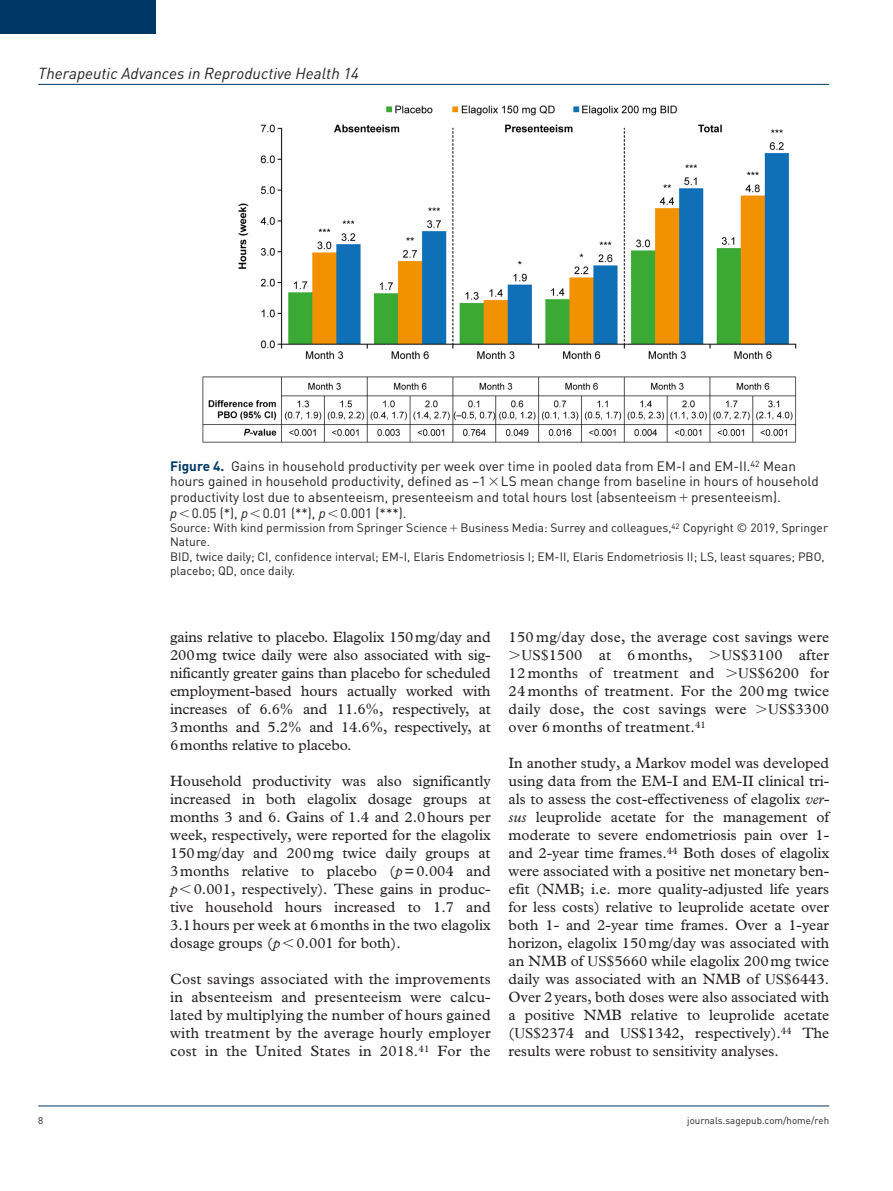
<style>
.page{position:relative;width:893px;height:1191px;background:#fff}
.page>*{position:absolute;margin:0;border:0;box-sizing:border-box;transform-origin:0 0}
.t1{font:italic 15.75px "DIN";color:#231f20}
.t2{font:15px/18px "Plantin Std";letter-spacing:.015em;color:#231f20;text-align:justify}
.t3{font:13.5px/15.8px "DIN";color:#231f20}
.t4{font:12px/14.2px "DIN";color:#231f20}
.t5{font:9.75px "DIN";color:#231f20}
.s1{font-weight:700;color:#003865}
.s2{font-style:italic}
.s3{font-family:"Doulos SIL"}
</style>
<div class="page">
<hr style="left:38px;top:1105px;width:791px;height:1px;background:#003865">
<div style="left:0;top:0;width:155px;height:34px;background:#003865"></div>
<hr style="left:38px;top:84px;width:791px;height:1px;background:#003865">
<img style="left:203px;top:106px;width:594px;height:337px">
<p class="t1" style="left:38px;top:63px;width:322px">Therapeutic Advances in Reproductive Health 14</p>
<p class="t3" style="left:170px;top:457px;width:650px"><span class="s1">Figure 4.</span> Gains in household productivity per week over time in pooled data from EM-I and EM-II.<sup>42</sup> Mean hours gained in household productivity, defined as −1 LS mean change from baseline in hours of household productivity lost due to absenteeism, presenteeism and total hours lost (absenteeism presenteeism).<br><span class="s2">p</span> 0.05 (*), <span class="s2">p</span> 0.01 (**), <span class="s2">p</span> 0.001 (***).</p>
<p class="t4" style="left:170px;top:520px;width:659px">Source: With kind permission from Springer Science Business Media: Surrey and colleagues,<sup>42</sup> Copyright © 2019, Springer Nature.<br>BID, twice daily; CI, confidence interval; EM-I, Elaris Endometriosis I; EM-II, Elaris Endometriosis II; LS, least squares; PBO, placebo; QD, once daily.</p>
<p class="t2" style="left:170px;top:628px;width:322px">gains relative to placebo. Elagolix 150mg/day and 200mg twice daily were also associated with sig&shy;nificantly greater gains than placebo for scheduled employment-based hours actually worked with increases of 6.6% and 11.6%, respectively, at 3months and 5.2% and 14.6%, respectively, at 6months relative to placebo.</p>
<p class="t2" style="left:170px;top:772px;width:322px">Household productivity was also significantly increased in both elagolix dosage groups at months 3 and 6. Gains of 1.4 and 2.0hours per week, respectively, were reported for the elagolix 150mg/day and 200mg twice daily groups at 3months relative to placebo (<span class="s2">p</span>=0.004 and <span class="s2">p</span> 0.001, respectively). These gains in produc&shy;tive household hours increased to 1.7 and 3.1hours per week at 6months in the two elagolix dosage groups (<span class="s2">p</span> 0.001 for both).</p>
<p class="t2" style="left:170px;top:970px;width:322px">Cost savings associated with the improvements in absenteeism and presenteeism were calcu&shy;lated by multiplying the number of hours gained with treatment by the average hourly employer cost in the United States in 2018.<sup>41</sup> For the</p>
<p class="t2" style="left:521px;top:628px;width:309px;text-indent:-13px">150 mg/day dose, the average cost savings were<br><span class="s3">US$</span>1500 at 6 months,</p>
<p class="t2" style="left:721px;top:646px;width:109px"><span class="s3">US$</span>3100 after</p>
<p class="t2" style="left:509px;top:664px;width:322px;text-indent:229px"><span class="s3">US$</span>6200 for 24 months of treatment. For the 200 mg twice daily dose, the cost savings were</p>
<p class="t2" style="left:509px;top:664px;width:207px">12 months of treatment and</p>
<p class="t2" style="left:768px;top:700px;width:63px"><span class="s3">US$</span>3300</p>
<p class="t2" style="left:509px;top:718px;width:199px">over 6 months of treatment.<sup>41</sup></p>
<p class="t2" style="left:509px;top:754px;width:322px">In another study, a Markov model was developed using data from the EM-I and EM-II clinical tri&shy;als to assess the cost-effectiveness of elagolix <span class="s2">ver&shy;sus</span> leuprolide acetate for the management of moderate to severe endometriosis pain over 1- and 2-year time frames.<sup>44</sup> Both doses of elagolix were associated with a positive net monetary ben&shy;efit (NMB; i.e. more quality-adjusted life years for less costs) relative to leuprolide acetate over both 1- and 2-year time frames. Over a 1-year horizon, elagolix 150mg/day was associated with an NMB of <span class="s3">US$</span>5660 while elagolix 200mg twice daily was associated with an NMB of <span class="s3">US$</span>6443.<br>Over 2years, both doses were also associated with a positive NMB relative to leuprolide acetate (<span class="s3">US$</span>2374 and <span class="s3">US$</span>1342, respectively).<sup>44</sup> The results were robust to sensitivity analyses.</p>
<p class="t5" style="left:38px;top:1114px;width:7px">8</p>
<p class="t5" style="left:687px;top:1114px;width:143px">journals.sagepub.com/home/reh</p>
</div>
